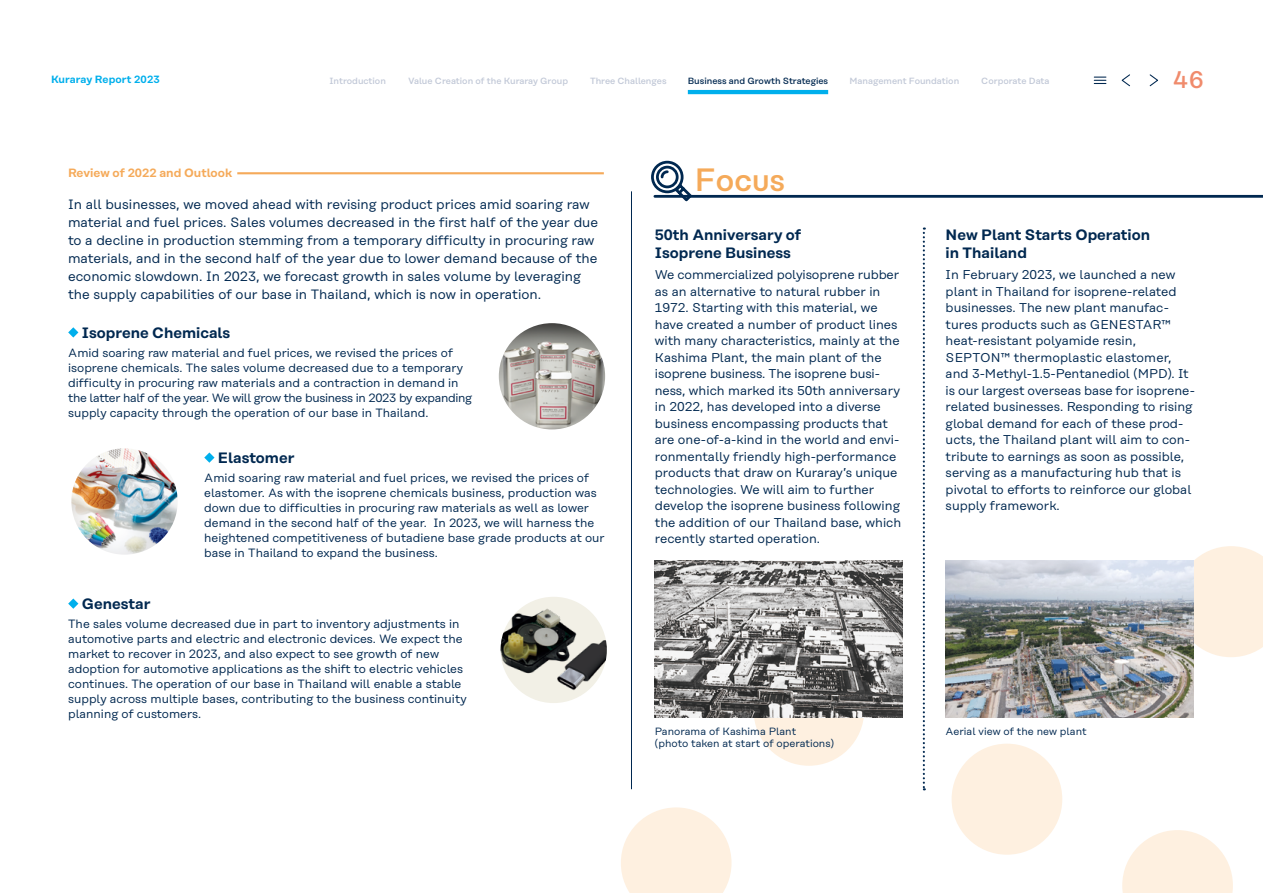
<style>
.page{position:relative;width:1263px;height:893px;background:#fff}
.page>*{position:absolute;margin:0;border:0;box-sizing:border-box;transform-origin:0 0}
.t1{font:500 24px "Rational Text";color:#f08b6c}
.t2{font:600 22.5px "Rational Text";color:#f5aa5a}
.t3{font:600 15px/18px "Rational Text";color:#002850}
.t4{font:13.5px/18px "Rational Text";color:#002850}
.t5{font:12.75px/16.5px "Rational Text";color:#002850}
.t6{font:12px/15px "Rational Text";color:#002850}
.t7{font:600 12px "Rational Text";color:#f5aa5a}
.t8{font:10.5px "Rational Text";color:#002850}
.t9{font:600 10.5px "Rational Text";letter-spacing:.01em;color:#00afec}
.t10{font:500 9px "Rational Text";color:#c1c8d7}
.t11{font:500 9px "Rational Text";color:#002850}
.s1{font-weight:500;font-size:32.25px}
</style>
<div class="page">
<svg style="left:1193px;top:546px;width:70px;height:111px;background:#fdf0e1"></svg>
<svg style="left:1122px;top:830px;width:111px;height:63px"></svg>
<div style="left:951px;top:744px;width:111px;height:111px;background:#fef0e0;border-radius:50%"></div>
<div style="left:753px;top:655px;width:111px;height:111px;background:#fef0e0;border-radius:50%"></div>
<svg style="left:621px;top:807px;width:110px;height:86px"></svg>
<svg style="left:923px;top:227px;width:2px;height:563px"></svg>
<hr style="left:631px;top:191px;width:1px;height:598px;background:#002850">
<hr style="left:237px;top:172px;width:367px;height:2px;background:#f5aa5a">
<svg style="left:651px;top:160px;width:43px;height:42px"></svg>
<hr style="left:655px;top:195px;width:608px;height:3px;background:#002850">
<img style="left:655px;top:560px;width:247px;height:158px">
<img style="left:946px;top:560px;width:247px;height:158px">
<svg style="left:68px;top:327px;width:10px;height:11px"></svg>
<svg style="left:68px;top:598px;width:10px;height:11px"></svg>
<svg style="left:204px;top:452px;width:10px;height:11px"></svg>
<img style="left:499px;top:323px;width:106px;height:106px;border-radius:53px">
<div style="left:500px;top:597px;width:107px;height:106px;background:#f2f0e6;border-radius:50%"></div>
<img style="left:500px;top:607px;width:107px;height:86px">
<img style="left:71px;top:448px;width:107px;height:107px;border-radius:53px">
<svg style="left:1121px;top:74px;width:9px;height:13px"></svg>
<svg style="left:1149px;top:74px;width:9px;height:13px"></svg>
<svg style="left:1094px;top:77px;width:12px;height:7px"></svg>
<hr style="left:688px;top:90px;width:140px;height:4px;background:#00afec">
<p class="t9" style="left:51px;top:73px;width:110px">Kuraray Report 2023</p>
<p class="t10" style="left:330px;top:75px;width:58px">Introduction</p>
<p class="t10" style="left:408px;top:75px;width:161px">Value Creation of the Kuraray Group</p>
<p class="t10" style="left:590px;top:75px;width:78px">Three Challenges</p>
<p class="t11" style="left:688px;top:75px;width:142px">Business and Growth Strategies</p>
<p class="t10" style="left:849px;top:75px;width:111px">Management Foundation</p>
<p class="t10" style="left:981px;top:75px;width:70px">Corporate Data</p>
<h1 class="t1" style="left:1173px;top:66px;width:31px">46</h1>
<p class="t7" style="left:68px;top:166px;width:166px">Review of 2022 and Outlook</p>
<p class="t4" style="left:68px;top:195px;width:532px">In all businesses, we moved ahead with revising product prices amid soaring raw material and fuel prices. Sales volumes decreased in the first half of the year due to a decline in production stemming from a temporary difficulty in procuring raw materials, and in the second half of the year due to lower demand because of the economic slowdown. In 2023, we forecast growth in sales volume by leveraging the supply capabilities of our base in Thailand, which is now in operation.</p>
<p class="t3" style="left:82px;top:323px;width:150px">Isoprene Chemicals</p>
<p class="t6" style="left:68px;top:345px;width:405px">Amid soaring raw material and fuel prices, we revised the prices of isoprene chemicals. The sales volume decreased due to a temporary difficulty in procuring raw materials and a contraction in demand in the latter half of the year. We will grow the business in 2023 by expanding supply capacity through the operation of our base in Thailand.</p>
<p class="t3" style="left:218px;top:448px;width:78px">Elastomer</p>
<p class="t6" style="left:204px;top:470px;width:402px">Amid soaring raw material and fuel prices, we revised the prices of elastomer. As with the isoprene chemicals business, production was down due to difficulties in procuring raw materials as well as lower demand in the second half of the year. In 2023, we will harness the heightened competitiveness of butadiene base grade products at our base in Thailand to expand the business.</p>
<p class="t3" style="left:82px;top:594px;width:70px">Genestar</p>
<p class="t6" style="left:68px;top:616px;width:400px">The sales volume decreased due in part to inventory adjustments in automotive parts and electric and electronic devices. We expect the market to recover in 2023, and also expect to see growth of new adoption for automotive applications as the shift to electric vehicles continues. The operation of our base in Thailand will enable a stable supply across multiple bases, contributing to the business continuity planning of customers.</p>
<h2 class="t2" style="left:694px;top:170px;width:92px"><span class="s1">F</span>OCUS</h2>
<p class="t3" style="left:655px;top:226px;width:148px">50th Anniversary of<br>Isoprene Business</p>
<p class="t5" style="left:655px;top:266px;width:248px">We commercialized polyisoprene rubber as an alternative to natural rubber in 1972. Starting with this material, we have created a number of product lines with many characteristics, mainly at the Kashima Plant, the main plant of the isoprene business. The isoprene busi&shy;ness, which marked its 50th anniversary in 2022, has developed into a diverse business encompassing products that are one-of-a-kind in the world and envi&shy;ronmentally friendly high-performance products that draw on Kuraray’s unique technologies. We will aim to further develop the isoprene business following the addition of our Thailand base, which recently started operation.</p>
<p class="t3" style="left:946px;top:226px;width:206px">New Plant Starts Operation in Thailand</p>
<p class="t5" style="left:946px;top:266px;width:251px">In February 2023, we launched a new plant in Thailand for isoprene-related businesses. The new plant manufac&shy;tures products such as GENESTAR™ heat-resistant polyamide resin, SEPTON™ thermoplastic elastomer, and 3-Methyl-1.5-Pentanediol (MPD). It is our largest overseas base for isoprene&shy;related businesses. Responding to rising global demand for each of these prod&shy;ucts, the Thailand plant will aim to con&shy;tribute to earnings as soon as possible, serving as a manufacturing hub that is pivotal to efforts to reinforce our global supply framework.</p>
<p class="t8" style="left:655px;top:725px;width:143px">Panorama of Kashima Plant</p>
<p class="t8" style="left:946px;top:725px;width:142px">Aerial view of the new plant</p>
<p class="t8" style="left:655px;top:737px;width:181px">(photo taken at start of operations)</p>
</div>
